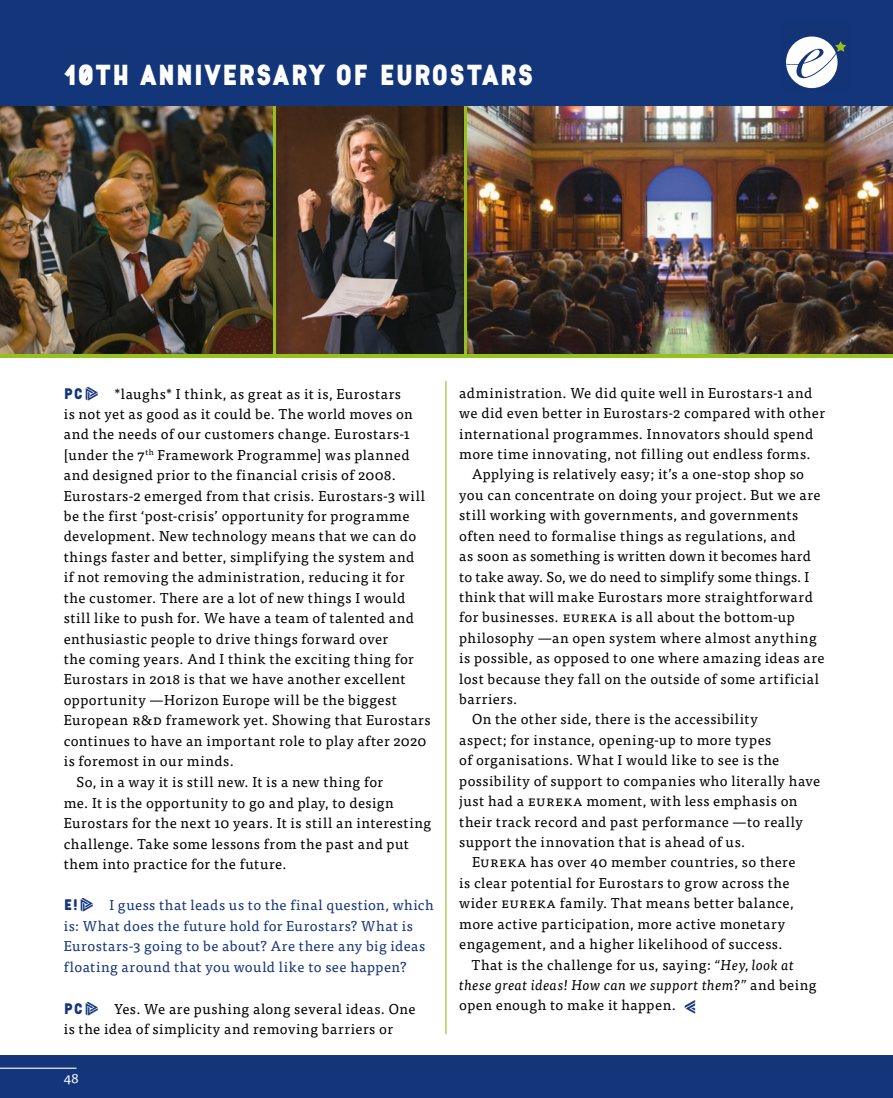
<style>
.page{position:relative;width:893px;height:1098px;background:#fff}
.page>*{position:absolute;margin:0;border:0;box-sizing:border-box;transform-origin:0 0}
.t1{font:37.5px "Epilepsja Fill";color:#13357a}
.t2{font:27px "Epilepsja Solid";letter-spacing:.005em;color:#fff}
.t3{font:14.25px/20.4px "Tisa Pro";letter-spacing:.03em;color:#000}
.t4{font:14.25px/20.4px "Tisa Pro";letter-spacing:.03em;color:#13357a}
.t5{font:italic 14.25px "Tisa Pro";letter-spacing:.025em;color:#000}
.t6{font:14.25px "Tisa Pro";color:#fff}
.s1{font-family:"Epilepsja Solid";color:#13357a}
.s2{font-family:"Epilepsja Fill";font-size:30px;color:#13357a}
.s3{font-family:"Epilepsja Solid"}
.s4{font-family:"Epilepsja Fill";font-size:30px}
.s5{font-style:italic}
.s6{font-style:normal}
</style>
<div class="page">
<hr style="left:892px;top:0;width:1px;height:1097px;background:#95c11f">
<div style="left:0;top:0;width:893px;height:106px;background:#13357a"></div>
<div style="left:0;top:1054px;width:893px;height:43px;background:#13357a"></div>
<svg style="left:0;top:106px;width:893px;height:251px;background:#7f9a23"></svg>
<hr style="left:0;top:1067px;width:77px;height:1px;background:#fff">
<div style="left:786px;top:36px;width:51px;height:52px;background:#fff;border-radius:50%"></div>
<svg style="left:786px;top:41px;width:60px;height:37px"></svg>
<img style="left:468px;top:106px;width:425px;height:247px">
<img style="left:276px;top:106px;width:187px;height:247px">
<img style="left:0;top:106px;width:272px;height:247px">
<hr style="left:445px;top:381px;width:1px;height:652px;background:#95c11f">
<h2 class="t2" style="left:64px;top:60px;width:472px">10TH ANNIVERSARY OF EUROSTARS</h2>
<p class="t3" style="left:64px;top:382px;width:339px"><span class="s1">PC</span><span class="s2">•</span> *laughs* I think, as great as it is, Eurostars</p>
<p class="t3" style="left:64px;top:403px;width:350px">is not yet as good as it could be. The world moves on</p>
<p class="t3" style="left:64px;top:423px;width:347px">and the needs of our customers change. Eurostars-1</p>
<p class="t3" style="left:64px;top:443px;width:347px">[under the 7<sup>th</sup> Framework Programme] was planned</p>
<p class="t3" style="left:64px;top:464px;width:334px">and designed prior to the financial crisis of 2008.</p>
<p class="t3" style="left:64px;top:484px;width:363px">Eurostars-2 emerged from that crisis. Eurostars-3 will</p>
<p class="t3" style="left:64px;top:505px;width:347px">be the first ‘post-crisis’ opportunity for programme</p>
<p class="t3" style="left:64px;top:525px;width:354px">development. New technology means that we can do</p>
<p class="t3" style="left:64px;top:545px;width:352px">things faster and better, simplifying the system and</p>
<p class="t3" style="left:64px;top:566px;width:342px">if not removing the administration, reducing it for</p>
<p class="t3" style="left:64px;top:586px;width:343px">the customer. There are a lot of new things I would</p>
<p class="t3" style="left:64px;top:607px;width:352px">still like to push for. We have a team of talented and</p>
<p class="t3" style="left:64px;top:627px;width:326px">enthusiastic people to drive things forward over</p>
<p class="t3" style="left:64px;top:647px;width:352px">the coming years. And I think the exciting thing for</p>
<p class="t3" style="left:64px;top:668px;width:343px">Eurostars in 2018 is that we have another excellent</p>
<p class="t3" style="left:64px;top:688px;width:334px">opportunity —Horizon Europe will be the biggest</p>
<p class="t3" style="left:64px;top:709px;width:368px">European R&amp;D framework yet. Showing that Eurostars</p>
<p class="t3" style="left:64px;top:729px;width:364px">continues to have an important role to play after 2020</p>
<p class="t3" style="left:64px;top:749px;width:172px">is foremost in our minds.</p>
<p class="t3" style="left:77px;top:770px;width:308px">So, in a way it is still new. It is a new thing for</p>
<p class="t3" style="left:64px;top:791px;width:332px">me. It is the opportunity to go and play, to design</p>
<p class="t3" style="left:64px;top:811px;width:369px">Eurostars for the next 10 years. It is still an interesting</p>
<p class="t3" style="left:64px;top:832px;width:347px">challenge. Take some lessons from the past and put</p>
<p class="t3" style="left:64px;top:852px;width:224px">them into practice for the future.</p>
<p class="t4" style="left:64px;top:893px;width:371px"><span class="s3">E!</span><span class="s4">•</span> I guess that leads us to the final question, which is: What does the future hold for Eurostars? What is Eurostars-3 going to be about? Are there any big ideas floating around that you would like to see happen?</p>
<p class="t3" style="left:64px;top:997px;width:353px"><span class="s1">PC</span><span class="s2">•</span> Yes. We are pushing along several ideas. One is the idea of simplicity and removing barriers or</p>
<p class="t6" style="left:64px;top:1066px;width:17px">48</p>
<p class="t3" style="left:459px;top:381px;width:367px">administration. We did quite well in Eurostars-1 and we did even better in Eurostars-2 compared with other international programmes. Innovators should spend more time innovating, not filling out endless forms.</p>
<p class="t3" style="left:459px;top:463px;width:363px;text-indent:13px">Applying is relatively easy; it’s a one-stop shop so you can concentrate on doing your project. But we are still working with governments, and governments often need to formalise things as regulations, and<br>as soon as something is written down it becomes hard to take away. So, we do need to simplify some things. I think that will make Eurostars more straightforward for businesses. eureka</p>
<p class="t3" style="left:621px;top:606px;width:175px">is all about the bottom-up</p>
<p class="t3" style="left:459px;top:626px;width:359px">philosophy —an open system where almost anything</p>
<p class="t3" style="left:459px;top:647px;width:367px">is possible, as opposed to one where amazing ideas are</p>
<p class="t3" style="left:459px;top:667px;width:361px">lost because they fall on the outside of some artificial</p>
<p class="t3" style="left:459px;top:687px;width:59px">barriers.</p>
<p class="t3" style="left:472px;top:708px;width:287px">On the other side, there is the accessibility</p>
<p class="t3" style="left:459px;top:728px;width:314px">aspect; for instance, opening-up to more types</p>
<p class="t3" style="left:459px;top:749px;width:322px">of organisations. What I would like to see is the</p>
<p class="t3" style="left:459px;top:769px;width:363px">possibility of support to companies who literally have</p>
<p class="t3" style="left:459px;top:789px;width:79px">just had a eureka</p>
<p class="t3" style="left:586px;top:789px;width:212px">moment, with less emphasis on</p>
<p class="t3" style="left:459px;top:810px;width:345px">their track record and past performance —to really</p>
<p class="t3" style="left:459px;top:830px;width:287px">support the innovation that is ahead of us.</p>
<p class="t3" style="left:472px;top:851px;width:19px">Eureka</p>
<p class="t3" style="left:459px;top:851px;width:338px;text-indent:71px">has over 40 member countries, so there is clear potential for Eurostars to grow across the wider eureka</p>
<p class="t3" style="left:560px;top:891px;width:235px">family. That means better balance,</p>
<p class="t3" style="left:459px;top:912px;width:327px">more active participation, more active monetary</p>
<p class="t3" style="left:459px;top:932px;width:325px">engagement, and a higher likelihood of success.</p>
<p class="t3" style="left:472px;top:953px;width:324px">That is the challenge for us, saying: <span class="s5">“Hey, look at</span></p>
<p class="t5" style="left:459px;top:974px;width:359px">these great ideas! How can we support them?” <span class="s6">and being</span></p>
<p class="t3" style="left:459px;top:993px;width:218px">open enough to make it happen.</p>
<h1 class="t1" style="left:683px;top:985px;width:18px">‹</h1>
</div>
